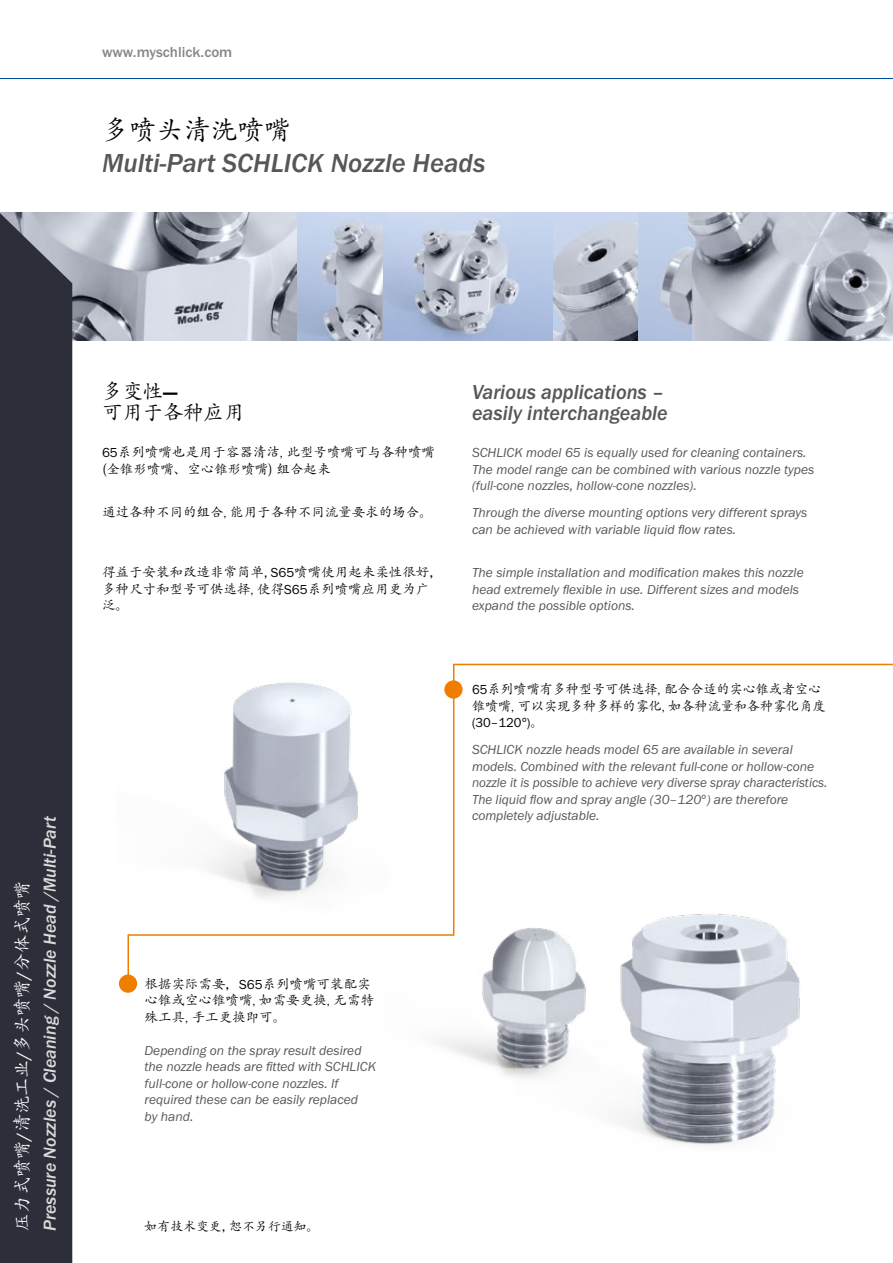
<style>
.page{position:relative;width:893px;height:1263px;background:#fff}
.page>*{position:absolute;margin:0;border:0;box-sizing:border-box;transform-origin:0 0}
.t1{font:italic 500 27px "Franklin Gothic Itc T";color:#575756}
.t2{font:27px "Adobe Kaiti Std";color:#000}
.t3{font:italic 500 21px/21px "Franklin Gothic Itc T";color:#575756}
.t4{font:21px/21px "Adobe Kaiti Std";color:#000}
.t5{font:italic 500 18px "Franklin Gothic Itc T";color:#dadada}
.t6{font:18px "Adobe Kaiti Std";color:#fff}
.t7{font:500 15px "Franklin Gothic Itc T";color:#878787}
.t8{font:italic 13.5px/16.5px "Franklin Gothic Itc T";color:#575756}
.t9{font:13.5px/16.5px "Adobe Kaiti Std";color:#000}
.t10{font:12.75px "Adobe Kaiti Std";letter-spacing:.01em;color:#000}
.s1{font-family:"Franklin Gothic Itc T";font-weight:500}
.s2{font-family:"Franklin Gothic Itc T";font-weight:600}
.s3{font-family:"Franklin Gothic Itc T"}
</style>
<div class="page">
<img style="left:72px;top:213px;width:821px;height:127px">
<img style="left:440px;top:987px;width:76px;height:90px">
<img style="left:516px;top:987px;width:284px;height:158px">
<div style="left:119px;top:974px;width:18px;height:19px;background:#ef7d00;border-radius:50%"></div>
<svg style="left:127px;top:663px;width:766px;height:324px"></svg>
<hr style="left:0;top:78px;width:893px;height:1px;background:#004f9f">
<div style="left:0;top:212px;width:72px;height:1051px;background:#2c2e39"></div>
<p class="t7" style="left:102px;top:44px;width:132px">www.myschlick.com</p>
<p class="t2" style="left:102px;top:113px;width:190px">多喷头清洗喷嘴</p>
<p class="t1" style="left:102px;top:147px;width:385px">Multi-Part SCHLICK Nozzle Heads</p>
<p class="t6" style="left:11px;top:1231px;width:351px;rotate:-90deg">压力式喷嘴<span class="s1">/</span>清洗工业<span class="s1">/</span>多头喷嘴<span class="s1">/</span>分体式喷嘴</p>
<p class="t5" style="left:39px;top:1231px;width:416px;rotate:-90deg">Pressure Nozzles / Cleaning / Nozzle Head /Multi-Part</p>
<p class="t4" style="left:102px;top:381px;width:144px">多变性<span class="s2">—<br></span>可用于各种应用</p>
<p class="t3" style="left:472px;top:381px;width:197px">Various applications – easily interchangeable</p>
<p class="t9" style="left:102px;top:444px;width:335px"><span class="s3">65</span>系列喷嘴也是用于容器清洁, 此型号喷嘴可与各种喷嘴(全锥形喷嘴、空心锥形喷嘴) 组合起来</p>
<p class="t9" style="left:102px;top:504px;width:332px">通过各种不同的组合, 能用于各种不同流量要求的场合。</p>
<p class="t9" style="left:102px;top:564px;width:342px">得益于安装和改造非常简单<span class="s3">, S65</span>喷嘴使用起来柔性很好，多种尺寸和型号可供选择, 使得<span class="s3">S65</span>系列喷嘴应用更为广泛。</p>
<p class="t8" style="left:472px;top:444px;width:344px">SCHLICK model 65 is equally used for cleaning containers.<br>The model range can be combined with various nozzle types (full-cone nozzles, hollow-cone nozzles).</p>
<p class="t8" style="left:472px;top:504px;width:337px">Through the diverse mounting options very different sprays can be achieved with variable liquid flow rates.</p>
<p class="t8" style="left:472px;top:564px;width:333px">The simple installation and modification makes this nozzle head extremely flexible in use. Different sizes and models expand the possible options.</p>
<p class="t9" style="left:472px;top:681px;width:355px"><span class="s3">65</span>系列喷嘴有多种型号可供选择, 配合合适的实心锥或者空心锥喷嘴, 可以实现多种多样的雾化, 如各种流量和各种雾化角度<span class="s3">(30–120°)</span>。</p>
<p class="t8" style="left:472px;top:741px;width:357px">SCHLICK nozzle heads model 65 are available in several models. Combined with the relevant full-cone or hollow-cone nozzle it is possible to achieve very diverse spray characteristics.<br>The liquid flow and spray angle (30–120°) are therefore completely adjustable.</p>
<p class="t9" style="left:145px;top:975px;width:231px">根据实际需要，<span class="s3">S65</span>系列喷嘴可装配实心锥或空心锥喷嘴, 如需要更换, 无需特殊工具, 手工更换即可。</p>
<p class="t8" style="left:145px;top:1042px;width:233px">Depending on the spray result desired the nozzle heads are fitted with SCHLICK full-cone or hollow-cone nozzles. If required these can be easily replaced<br>by hand.</p>
<p class="t10" style="left:145px;top:1219px;width:176px">如有技术变更，恕不另行通知。</p>
</div>
